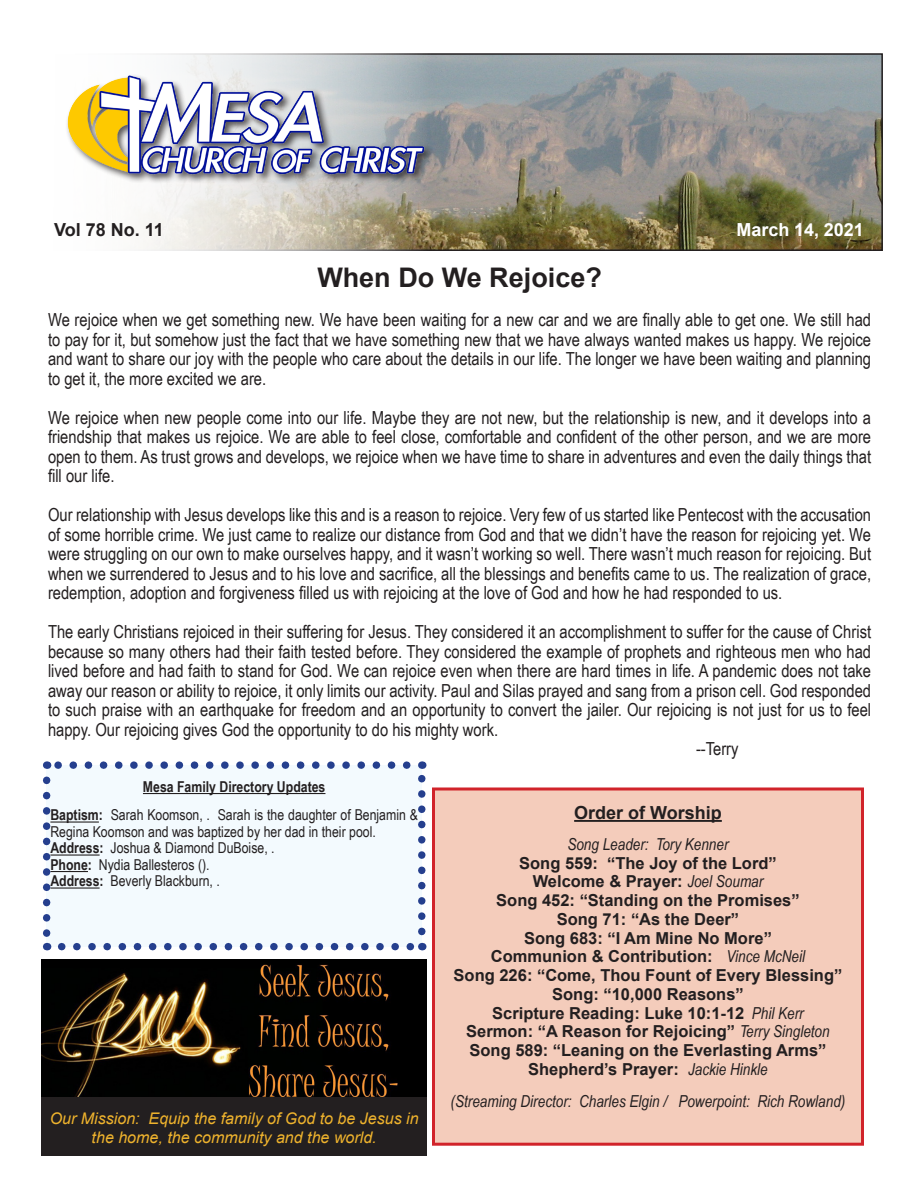
<style>
.page{position:relative;width:918px;height:1188px;background:#fff}
.page>*{position:absolute;margin:0;border:0;box-sizing:border-box;transform-origin:0 0}
.t1{font:700 27px "Arial";color:#231f20}
.t2{font:18px/19.5px "Arial Narrow";color:#231f20;text-align:justify}
.t3{font:700 18px "Arial";color:#231f20}
.t4{font:700 18px "Arial";color:#fff}
.t5{font:700 16.5px "Arial";color:#231f20}
.t6{font:italic 16.5px "Arial Narrow";color:#231f20}
.t7{font:italic 16.05px/19.2px "Arial";color:#efb32d;text-align:center}
.t8{font:15px/16.5px "Arial Narrow";color:#231f20}
.t9{font:700 15px "Arial Narrow";color:#231f20}
.s1{font-weight:700}
.s2{font-family:"Arial Narrow";font-weight:400;font-style:italic}
</style>
<div class="page">
<img style="left:140px;top:56px;width:740px;height:192px">
<div style="left:16px;top:53px;width:867px;height:198px;border:2px solid #231f20"></div>
<div style="left:65px;top:74px;width:370px;height:111px;background:#231f20;opacity:.75"></div>
<img style="left:65px;top:65px;width:392px;height:117px">
<img style="left:42px;top:959px;width:385px;height:139px">
<div style="left:42px;top:1098px;width:385px;height:58px;background:#231f20"></div>
<div style="left:434px;top:789px;width:428px;height:355px;background:#f4ccbb"></div>
<hr style="left:574px;top:820px;width:148px;height:2px;background:#231f20">
<div style="left:432px;top:788px;width:432px;height:358px;border:3px solid #d1232a"></div>
<div style="left:47px;top:765px;width:375px;height:182px;background:#f3fafe"></div>
<hr style="left:143px;top:793px;width:182px;height:1px;background:#231f20">
<hr style="left:50px;top:821px;width:49px;height:2px;background:#231f20">
<hr style="left:50px;top:854px;width:50px;height:2px;background:#231f20">
<hr style="left:50px;top:871px;width:38px;height:1px;background:#231f20">
<hr style="left:50px;top:887px;width:50px;height:2px;background:#231f20">
<svg style="left:62px;top:943px;width:352px;height:7px"></svg>
<svg style="left:54px;top:761px;width:353px;height:8px"></svg>
<svg style="left:43px;top:780px;width:7px;height:170px"></svg>
<svg style="left:418px;top:761px;width:8px;height:171px"></svg>
<p class="t3" style="left:54px;top:217px;width:111px">Vol 78 No. 11</p>
<p class="t4" style="left:737px;top:217px;width:129px">March 14, 2021</p>
<p class="t1" style="left:317px;top:258px;width:286px">When Do We Rejoice?</p>
<p class="t2" style="left:48px;top:309px;width:825px">We rejoice when we get something new. We have been waiting for a new car and we are finally able to get one. We still had to pay for it, but somehow just the fact that we have something new that we have always wanted makes us happy. We rejoice and want to share our joy with the people who care about the details in our life. The longer we have been waiting and planning to get it, the more excited we are.</p>
<p class="t2" style="left:48px;top:407px;width:825px">We rejoice when new people come into our life. Maybe they are not new, but the relationship is new, and it develops into a friendship that makes us rejoice. We are able to feel close, comfortable and confident of the other person, and we are more open to them. As trust grows and develops, we rejoice when we have time to share in adventures and even the daily things that fill our life.</p>
<p class="t2" style="left:48px;top:504px;width:825px">Our relationship with Jesus develops like this and is a reason to rejoice. Very few of us started like Pentecost with the accusation of some horrible crime. We just came to realize our distance from God and that we didn’t have the reason for rejoicing yet. We were struggling on our own to make ourselves happy, and it wasn’t working so well. There wasn’t much reason for rejoicing. But when we surrendered to Jesus and to his love and sacrifice, all the blessings and benefits came to us. The realization of grace, redemption, adoption and forgiveness filled us with rejoicing at the love of God and how he had responded to us.</p>
<p class="t2" style="left:48px;top:621px;width:825px">The early Christians rejoiced in their suffering for Jesus. They considered it an accomplishment to suffer for the cause of Christ because so many others had their faith tested before. They considered the example of prophets and righteous men who had lived before and had faith to stand for God. We can rejoice even when there are hard times in life. A pandemic does not take away our reason or ability to rejoice, it only limits our activity. Paul and Silas prayed and sang from a prison cell. God responded to such praise with an earthquake for freedom and an opportunity to convert the jailer. Our rejoicing is not just for us to feel happy. Our rejoicing gives God the opportunity to do his mighty work.</p>
<p class="t2" style="left:696px;top:738px;width:44px">--Terry</p>
<p class="t9" style="left:143px;top:775px;width:184px">Mesa Family Directory Updates</p>
<p class="t8" style="left:50px;top:806px;width:369px"><span class="s1">Baptism:</span> Sarah Koomson, . Sarah is the daughter of Benjamin &amp;<br>Regina Koomson and was baptized by her dad in their pool.</p>
<p class="t8" style="left:50px;top:839px;width:226px"><span class="s1">Address:</span> Joshua &amp; Diamond DuBoise, .</p>
<p class="t8" style="left:50px;top:856px;width:161px"><span class="s1">Phone:</span> Nydia Ballesteros ().</p>
<p class="t8" style="left:50px;top:872px;width:171px"><span class="s1">Address:</span> Beverly Blackburn, .</p>
<p class="t7" style="left:50px;top:1109px;width:370px">Our Mission: Equip the family of God to be Jesus in the home, the community and the world.</p>
<p class="t3" style="left:574px;top:800px;width:149px">Order of Worship</p>
<p class="t6" style="left:567px;top:832px;width:163px">Song Leader: Tory Kenner</p>
<p class="t5" style="left:519px;top:851px;width:259px">Song 559: “The Joy of the Lord”</p>
<p class="t5" style="left:533px;top:870px;width:232px">Welcome &amp; Prayer: <span class="s2">Joel Soumar</span></p>
<p class="t5" style="left:496px;top:889px;width:305px">Song 452: “Standing on the Promises”</p>
<p class="t5" style="left:557px;top:907px;width:184px">Song 71: “As the Deer”</p>
<p class="t5" style="left:524px;top:926px;width:249px">Song 683: “I Am Mine No More”</p>
<p class="t5" style="left:491px;top:945px;width:316px">Communion &amp; Contribution: <span class="s2">Vince McNeil</span></p>
<p class="t5" style="left:454px;top:964px;width:390px">Song 226: “Come, Thou Fount of Every Blessing”</p>
<p class="t5" style="left:552px;top:982px;width:193px">Song: “10,000 Reasons”</p>
<p class="t5" style="left:492px;top:1001px;width:313px">Scripture Reading: Luke 10:1-12 <span class="s2">Phil Kerr</span></p>
<p class="t5" style="left:466px;top:1020px;width:365px">Sermon: “A Reason for Rejoicing” <span class="s2">Terry Singleton</span></p>
<p class="t5" style="left:470px;top:1039px;width:358px">Song 589: “Leaning on the Everlasting Arms”</p>
<p class="t5" style="left:528px;top:1057px;width:241px">Shepherd’s Prayer: <span class="s2">Jackie Hinkle</span></p>
<p class="t6" style="left:451px;top:1090px;width:396px">(Streaming Director: Charles Elgin / Powerpoint: Rich Rowland)</p>
</div>
